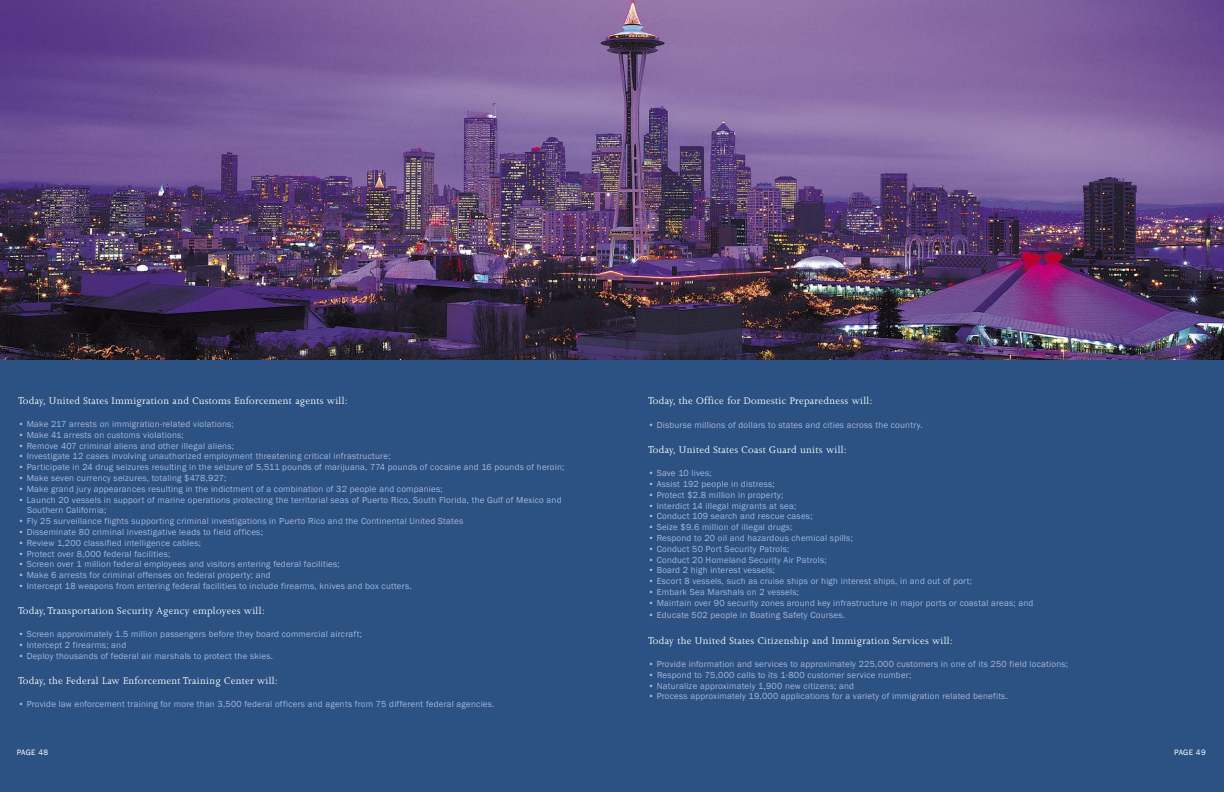
<style>
.page{position:relative;width:1224px;height:792px;background:#fff}
.page>*{position:absolute;margin:0;border:0;box-sizing:border-box;transform-origin:0 0}
.t1{font:11px "Joanna";letter-spacing:.025em;color:#fff}
.t2{font:9px/10.8px "Franklin Gothic";letter-spacing:.025em;color:#a6b7db}
.t3{font:8px "Franklin Gothic";letter-spacing:.035em;color:#fff}
</style>
<div class="page">
<img style="left:0;top:0;width:1224px;height:360px">
<div style="left:0;top:360px;width:1224px;height:432px;background:#2b5283"></div>
<p class="t1" style="left:18px;top:395px;width:331px">Today, United States Immigration and Customs Enforcement agents will:</p>
<p class="t2" style="left:18px;top:419px;width:217px">• Make 217 arrests on immigration-related violations;</p>
<p class="t2" style="left:18px;top:430px;width:167px">• Make 41 arrests on customs violations;</p>
<p class="t2" style="left:18px;top:440px;width:218px">• Remove 407 criminal aliens and other illegal aliens;</p>
<p class="t2" style="left:18px;top:451px;width:374px">• Investigate 12 cases involving unauthorized employment threatening critical infrastructure;</p>
<p class="t2" style="left:18px;top:462px;width:548px">• Participate in 24 drug seizures resulting in the seizure of 5,511 pounds of marijuana, 774 pounds of cocaine and 16 pounds of heroin;</p>
<p class="t2" style="left:18px;top:473px;width:210px">• Make seven currency seizures, totaling $478,927;</p>
<p class="t2" style="left:18px;top:484px;width:426px">• Make grand jury appearances resulting in the indictment of a combination of 32 people and companies;</p>
<p class="t2" style="left:27px;top:494px;width:536px;text-indent:-9px">• Launch 20 vessels in support of marine operations protecting the territorial seas of Puerto Rico, South Florida, the Gulf of Mexico and<br>Southern California;</p>
<p class="t2" style="left:18px;top:516px;width:447px">• Fly 25 surveillance flights supporting criminal investigations in Puerto Rico and the Continental United States</p>
<p class="t2" style="left:18px;top:527px;width:246px">• Disseminate 80 criminal investigative leads to field offices;</p>
<p class="t2" style="left:18px;top:538px;width:185px">• Review 1,200 classified intelligence cables;</p>
<p class="t2" style="left:18px;top:548px;width:154px">• Protect over 8,000 federal facilities;</p>
<p class="t2" style="left:18px;top:559px;width:323px">• Screen over 1 million federal employees and visitors entering federal facilities;</p>
<p class="t2" style="left:18px;top:570px;width:254px">• Make 6 arrests for criminal offenses on federal property; and</p>
<p class="t2" style="left:18px;top:581px;width:395px">• Intercept 18 weapons from entering federal facilities to include firearms, knives and box cutters.</p>
<p class="t1" style="left:18px;top:605px;width:248px">Today, Transportation Security Agency employees will:</p>
<p class="t2" style="left:18px;top:629px;width:345px">• Screen approximately 1.5 million passengers before they board commercial aircraft;</p>
<p class="t2" style="left:18px;top:640px;width:110px">• Intercept 2 firearms; and</p>
<p class="t2" style="left:18px;top:650px;width:257px">• Deploy thousands of federal air marshals to protect the skies.</p>
<p class="t1" style="left:18px;top:675px;width:262px">Today, the Federal Law Enforcement Training Center will:</p>
<p class="t2" style="left:18px;top:698px;width:478px">• Provide law enforcement training for more than 3,500 federal officers and agents from 75 different federal agencies.</p>
<p class="t1" style="left:648px;top:395px;width:226px">Today, the Office for Domestic Preparedness will:</p>
<p class="t2" style="left:648px;top:420px;width:276px">• Disburse millions of dollars to states and cities across the country.</p>
<p class="t1" style="left:648px;top:444px;width:201px">Today, United States Coast Guard units will:</p>
<p class="t2" style="left:648px;top:468px;width:65px">• Save 10 lives;</p>
<p class="t2" style="left:648px;top:479px;width:128px">• Assist 192 people in distress;</p>
<p class="t2" style="left:648px;top:490px;width:137px">• Protect $2.8 million in property;</p>
<p class="t2" style="left:648px;top:500px;width:150px">• Interdict 14 illegal migrants at sea;</p>
<p class="t2" style="left:648px;top:511px;width:166px">• Conduct 109 search and rescue cases;</p>
<p class="t2" style="left:648px;top:522px;width:146px">• Seize $9.6 million of illegal drugs;</p>
<p class="t2" style="left:648px;top:533px;width:206px">• Respond to 20 oil and hazardous chemical spills;</p>
<p class="t2" style="left:648px;top:544px;width:143px">• Conduct 50 Port Security Patrols;</p>
<p class="t2" style="left:648px;top:554px;width:180px">• Conduct 20 Homeland Security Air Patrols;</p>
<p class="t2" style="left:648px;top:565px;width:129px">• Board 2 high interest vessels;</p>
<p class="t2" style="left:648px;top:576px;width:326px">• Escort 8 vessels, such as cruise ships or high interest ships, in and out of port;</p>
<p class="t2" style="left:648px;top:587px;width:153px">• Embark Sea Marshals on 2 vessels;</p>
<p class="t2" style="left:648px;top:598px;width:387px">• Maintain over 90 security zones around key infrastructure in major ports or coastal areas; and</p>
<p class="t2" style="left:648px;top:610px;width:199px">• Educate 502 people in Boating Safety Courses.</p>
<p class="t1" style="left:648px;top:635px;width:307px">Today the United States Citizenship and Immigration Services will:</p>
<p class="t2" style="left:648px;top:659px;width:422px">• Provide information and services to approximately 225,000 customers in one of its 250 field locations;</p>
<p class="t2" style="left:648px;top:670px;width:265px">• Respond to 75,000 calls to its 1-800 customer service number;</p>
<p class="t2" style="left:648px;top:680px;width:207px">• Naturalize approximately 1,900 new citizens; and</p>
<p class="t2" style="left:648px;top:691px;width:361px">• Process approximately 19,000 applications for a variety of immigration related benefits.</p>
<p class="t3" style="left:17px;top:747px;width:33px">PAGE 48</p>
<p class="t3" style="left:1174px;top:747px;width:33px">PAGE 49</p>
</div>
